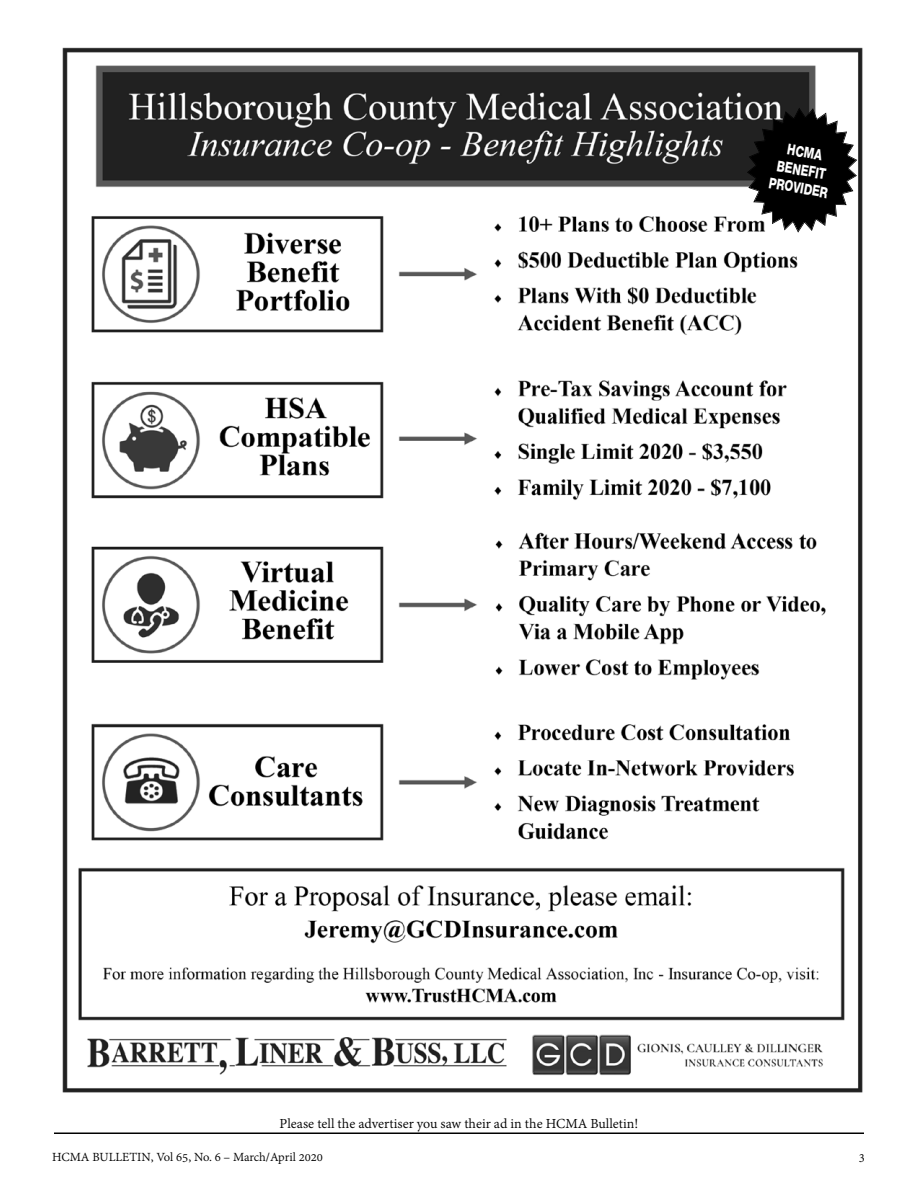
<style>
.page{position:relative;width:918px;height:1188px;background:#fff}
.page>*{position:absolute;margin:0;border:0;box-sizing:border-box;transform-origin:0 0}
.t1{font:15px "Adobe Devanagari";color:#000}
.t2{font:800 15px/18px "Helvetica Neue";color:#fff;text-align:center;scale:.75 1}
.t3{font:13.5px "Adobe Devanagari";color:#000}
</style>
<div class="page">
<hr style="left:54px;top:1132px;width:810px;height:2px;background:#000">
<img style="left:62px;top:47px;width:801px;height:1046px">
<svg style="left:747px;top:108px;width:110px;height:125px"></svg>
<p class="t2" style="left:777px;top:138px;width:80px;rotate:10deg">HCM A<br>BENEFIT<br>PROVIDER</p>
<p class="t1" style="left:280px;top:1115px;width:360px">Please tell the advertiser you saw their ad in the HCMA Bulletin!</p>
<p class="t3" style="left:52px;top:1149px;width:272px">HCMA BULLETIN, Vol 65, No. 6 – March/April 2020</p>
<p class="t3" style="left:859px;top:1149px;width:8px">3</p>
</div>
